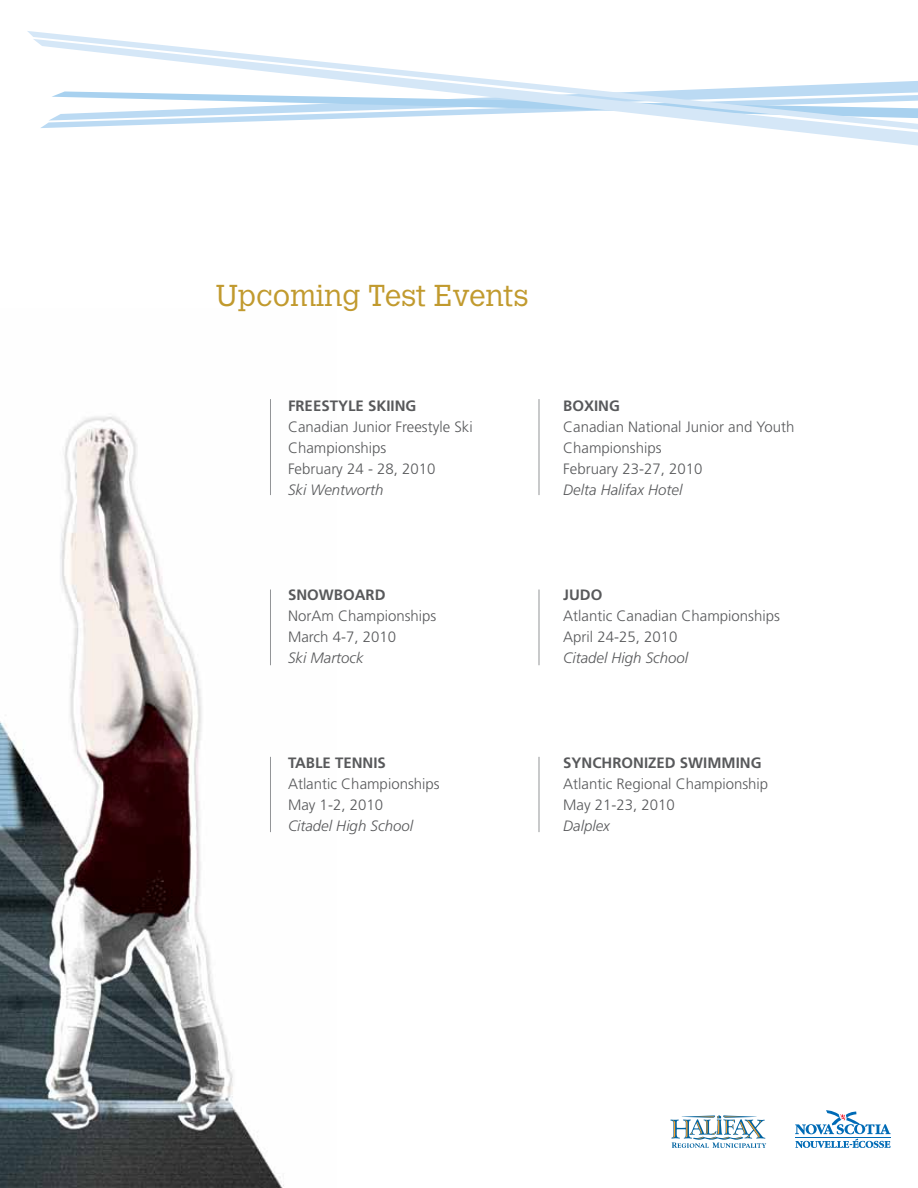
<style>
.page{position:relative;width:918px;height:1188px;background:#fff}
.page>*{position:absolute;margin:0;border:0;box-sizing:border-box;transform-origin:0 0}
.t1{font:300 30px "Calvert MT Std";color:#c19a2e}
.t2{font:300 15px/21px "Frutiger LT Std";color:#58595b}
.t3{font:italic 300 15px "Frutiger LT Std";color:#58595b}
.t4{font:700 15px "Frutiger LT Std";color:#58595b}
</style>
<div class="page">
<svg style="left:27px;top:31px;width:891px;height:108px"></svg>
<svg style="left:670px;top:1115px;width:96px;height:33px"></svg>
<svg style="left:795px;top:1110px;width:96px;height:38px"></svg>
<img style="left:0;top:416px;width:284px;height:772px">
<hr style="left:539px;top:399px;width:1px;height:96px;background:#939598">
<hr style="left:539px;top:590px;width:1px;height:75px;background:#939598">
<hr style="left:539px;top:757px;width:1px;height:75px;background:#939598">
<hr style="left:270px;top:399px;width:1px;height:96px;background:#939598">
<hr style="left:270px;top:590px;width:1px;height:75px;background:#939598">
<hr style="left:270px;top:757px;width:1px;height:75px;background:#939598">
<h1 class="t1" style="left:216px;top:279px;width:314px">Upcoming Test Events</h1>
<p class="t4" style="left:288px;top:397px;width:130px">FREESTYLE SKIING</p>
<p class="t2" style="left:288px;top:417px;width:186px">Canadian Junior Freestyle Ski<br>Championships<br>February 24 - 28, 2010</p>
<p class="t3" style="left:288px;top:481px;width:97px">Ski Wentworth</p>
<p class="t4" style="left:563px;top:397px;width:58px">BOXING</p>
<p class="t2" style="left:563px;top:417px;width:233px">Canadian National Junior and Youth<br>Championships<br>February 23-27, 2010</p>
<p class="t3" style="left:563px;top:481px;width:121px">Delta Halifax Hotel</p>
<p class="t4" style="left:288px;top:586px;width:99px">SNOWBOARD</p>
<p class="t2" style="left:288px;top:606px;width:150px">NorAm Championships<br>March 4-7, 2010</p>
<p class="t3" style="left:288px;top:649px;width:77px">Ski Martock</p>
<p class="t4" style="left:288px;top:754px;width:99px">TABLE TENNIS</p>
<p class="t2" style="left:288px;top:774px;width:153px">Atlantic Championships<br>May 1-2, 2010</p>
<p class="t3" style="left:288px;top:817px;width:127px">Citadel High School</p>
<p class="t4" style="left:563px;top:586px;width:41px">JUDO</p>
<p class="t2" style="left:563px;top:606px;width:218px">Atlantic Canadian Championships<br>April 24-25, 2010</p>
<p class="t3" style="left:563px;top:649px;width:127px">Citadel High School</p>
<p class="t4" style="left:563px;top:754px;width:200px">SYNCHRONIZED SWIMMING</p>
<p class="t2" style="left:563px;top:774px;width:207px">Atlantic Regional Championship<br>May 21-23, 2010</p>
<p class="t3" style="left:563px;top:817px;width:48px">Dalplex</p>
</div>
